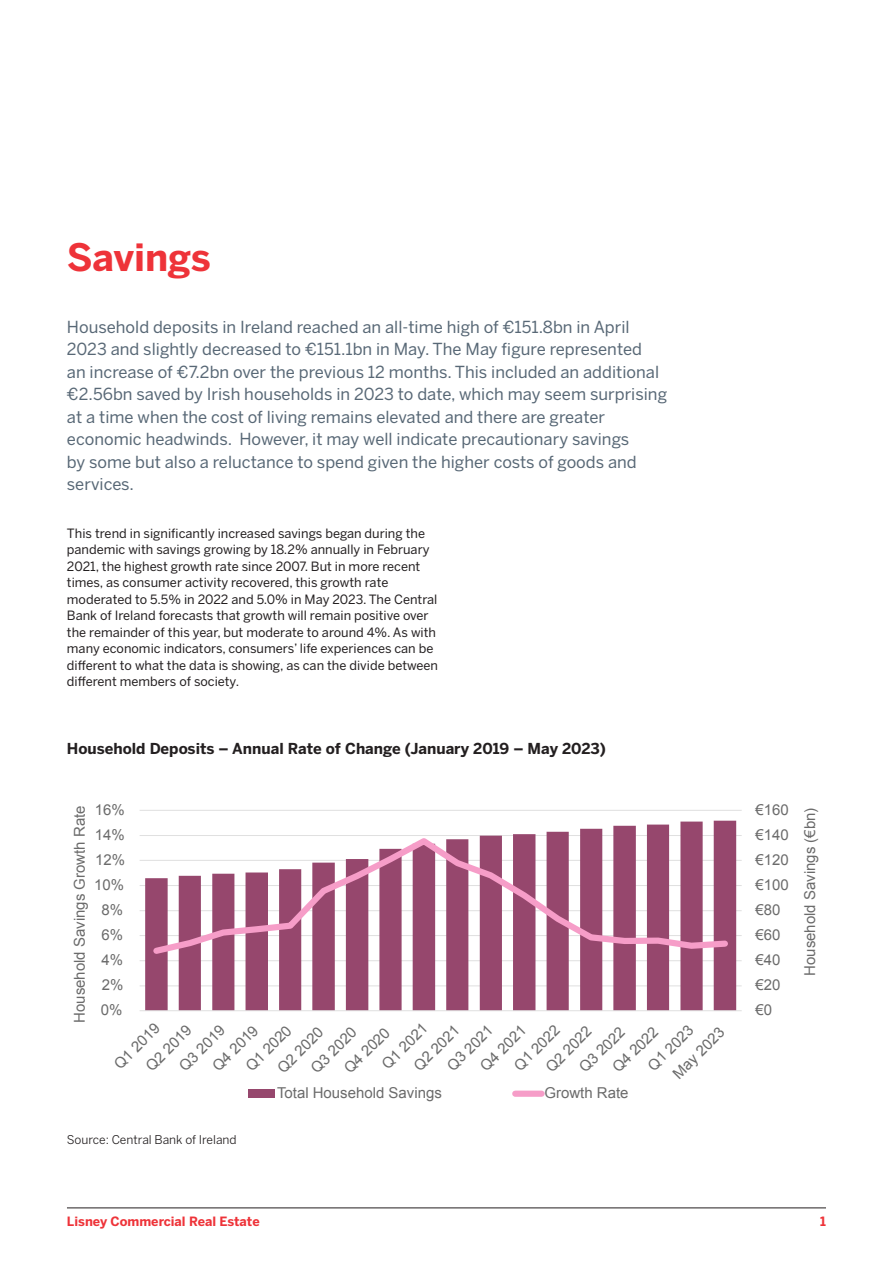
<style>
.page{position:relative;width:893px;height:1263px;background:#fff}
.page>*{position:absolute;margin:0;border:0;box-sizing:border-box;transform-origin:0 0}
.Lisney_Page_Heading{font:700 37.5px "Benton Sans";letter-spacing:-.005em;color:#ee3339}
.Lisney_Grey_Intro{font:16.5px/22.5px "Benton Sans";color:#586876}
.t1{font:15px "Arial";color:#6b6b6b}
.Lisney_Chart_Title{font:700 15px "Benton Sans";color:#231f20}
.Lisney_Body{font:12.75px/16.5px "Benton Sans";color:#231f20}
.t2{font:700 12.75px "Benton Sans";color:#ee3339}
.Lisney_Chart_Source{font:12px "Benton Sans";color:#231f20}
</style>
<div class="page">
<hr style="left:67px;top:1207px;width:759px;height:1px;background:#231f20">
<hr style="left:140px;top:985px;width:602px;height:1px;background:#e0e0e0">
<hr style="left:140px;top:960px;width:602px;height:1px;background:#e0e0e0">
<hr style="left:140px;top:935px;width:602px;height:1px;background:#e0e0e0">
<hr style="left:140px;top:910px;width:602px;height:1px;background:#e0e0e0">
<hr style="left:140px;top:885px;width:602px;height:1px;background:#e0e0e0">
<hr style="left:140px;top:860px;width:602px;height:1px;background:#e0e0e0">
<hr style="left:140px;top:835px;width:602px;height:1px;background:#e0e0e0">
<hr style="left:140px;top:810px;width:602px;height:1px;background:#e0e0e0">
<svg style="left:145px;top:821px;width:591px;height:189px;fill:#96476d"></svg>
<hr style="left:140px;top:1010px;width:602px;height:1px;background:#e0e0e0">
<svg style="left:149px;top:833px;width:582px;height:125px"></svg>
<div style="left:248px;top:1090px;width:26px;height:8px;background:#96476d"></div>
<div style="left:515px;top:1090px;width:27px;height:7px;background:#f69dc8"></div>
<p class="Lisney_Page_Heading" style="left:67px;top:233px;width:145px">Savings</p>
<p class="Lisney_Grey_Intro" style="left:67px;top:316px;width:602px">Household deposits in Ireland reached an all-time high of €151.8bn in April 2023 and slightly decreased to €151.1bn in May. The May figure represented<br>an increase of €7.2bn over the previous 12 months. This included an additional €2.56bn saved by Irish households in 2023 to date, which may seem surprising at a time when the cost of living remains elevated and there are greater economic headwinds. However, it may well indicate precautionary savings<br>by some but also a reluctance to spend given the higher costs of goods and services.</p>
<p class="Lisney_Body" style="left:67px;top:525px;width:373px">This trend in significantly increased savings began during the pandemic with savings growing by 18.2% annually in February 2021, the highest growth rate since 2007. But in more recent times, as consumer activity recovered, this growth rate moderated to 5.5% in 2022 and 5.0% in May 2023. The Central Bank of Ireland forecasts that growth will remain positive over the remainder of this year, but moderate to around 4%. As with many economic indicators, consumers’ life experiences can be different to what the data is showing, as can the divide between different members of society.</p>
<p class="Lisney_Chart_Title" style="left:67px;top:739px;width:541px">Household Deposits – Annual Rate of Change (January 2019 – May 2023)</p>
<p class="t1" style="left:95px;top:800px;width:31px">16%</p>
<p class="t1" style="left:70px;top:1023px;width:219px;rotate:-90deg">Household Savings Growth Rate</p>
<p class="t1" style="left:95px;top:825px;width:31px">14%</p>
<p class="t1" style="left:95px;top:850px;width:31px">12%</p>
<p class="t1" style="left:94px;top:875px;width:31px">10%</p>
<p class="t1" style="left:102px;top:900px;width:23px">8%</p>
<p class="t1" style="left:101px;top:925px;width:23px">6%</p>
<p class="t1" style="left:101px;top:950px;width:23px">4%</p>
<p class="t1" style="left:102px;top:975px;width:23px">2%</p>
<p class="t1" style="left:101px;top:1000px;width:23px">0%</p>
<p class="t1" style="left:110px;top:1059px;width:59px;rotate:-45deg">Q1 2019</p>
<p class="t1" style="left:378px;top:1059px;width:59px;rotate:-45deg">Q1 2021</p>
<p class="t1" style="left:643px;top:1061px;width:59px;rotate:-45deg">Q1 2023</p>
<p class="t1" style="left:510px;top:1061px;width:59px;rotate:-45deg">Q1 2022</p>
<p class="t1" style="left:141px;top:1061px;width:59px;rotate:-45deg">Q2 2019</p>
<p class="t1" style="left:175px;top:1061px;width:59px;rotate:-45deg">Q3 2019</p>
<p class="t1" style="left:208px;top:1061px;width:59px;rotate:-45deg">Q4 2019</p>
<p class="t1" style="left:241px;top:1061px;width:59px;rotate:-45deg">Q1 2020</p>
<p class="t1" style="left:409px;top:1061px;width:59px;rotate:-45deg">Q2 2021</p>
<p class="t1" style="left:443px;top:1061px;width:59px;rotate:-45deg">Q3 2021</p>
<p class="t1" style="left:541px;top:1062px;width:59px;rotate:-45deg">Q2 2022</p>
<p class="t1" style="left:476px;top:1061px;width:59px;rotate:-45deg">Q4 2021</p>
<p class="t1" style="left:575px;top:1063px;width:59px;rotate:-45deg">Q3 2022</p>
<p class="t1" style="left:608px;top:1063px;width:59px;rotate:-45deg">Q4 2022</p>
<p class="t1" style="left:273px;top:1063px;width:59px;rotate:-45deg">Q2 2020</p>
<p class="t1" style="left:307px;top:1063px;width:59px;rotate:-45deg">Q3 2020</p>
<p class="t1" style="left:668px;top:1069px;width:67px;rotate:-45deg">May 2023</p>
<p class="t1" style="left:340px;top:1064px;width:59px;rotate:-45deg">Q4 2020</p>
<p class="Lisney_Chart_Source" style="left:67px;top:1132px;width:171px">Source: Central Bank of Ireland</p>
<p class="t1" style="left:277px;top:1083px;width:166px">Total Household Savings</p>
<p class="t1" style="left:544px;top:1083px;width:86px">Growth Rate</p>
<p class="t1" style="left:755px;top:800px;width:35px">€160</p>
<p class="t1" style="left:755px;top:825px;width:35px">€140</p>
<p class="t1" style="left:755px;top:850px;width:35px">€120</p>
<p class="t1" style="left:755px;top:875px;width:35px">€100</p>
<p class="t1" style="left:755px;top:900px;width:26px">€80</p>
<p class="t1" style="left:755px;top:925px;width:26px">€60</p>
<p class="t1" style="left:755px;top:950px;width:26px">€40</p>
<p class="t1" style="left:755px;top:975px;width:26px">€20</p>
<p class="t1" style="left:755px;top:1000px;width:18px">€0</p>
<p class="t1" style="left:800px;top:976px;width:170px;rotate:-90deg">Household Savings (€bn)</p>
<p class="t2" style="left:67px;top:1213px;width:194px">Lisney Commercial Real Estate</p>
<p class="t2" style="left:820px;top:1213px;width:7px">1</p>
</div>
